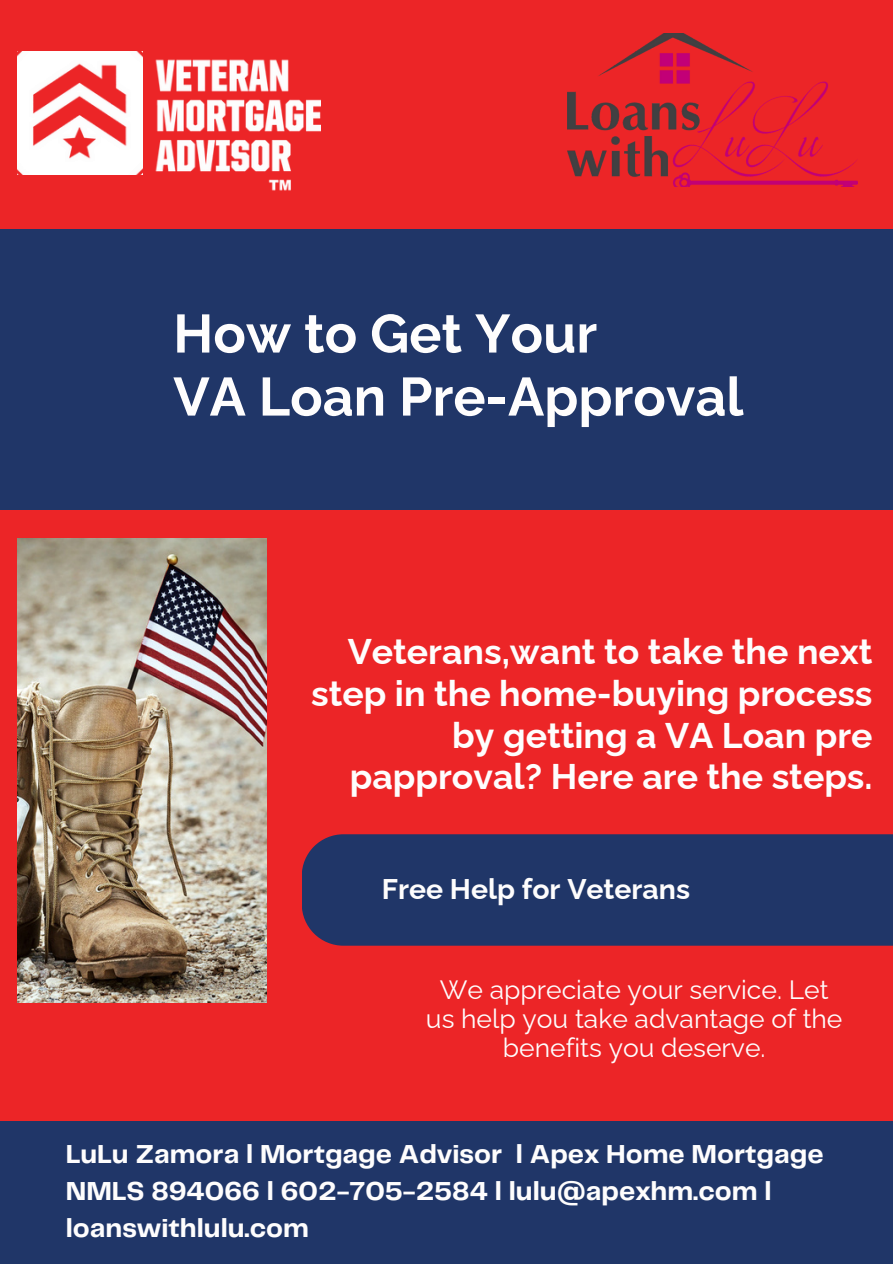
<style>
.page{position:relative;width:893px;height:1264px;background:#fff}
.page>*{position:absolute;margin:0;border:0;box-sizing:border-box;transform-origin:0 0}
.t1{font:700 53.7px/63px "Raleway";color:#fefdfd}
.t2{font:700 35.7px/41.7px "Raleway";color:#fefdfd;text-align:right}
.t3{font:700 28.35px "Raleway";color:#fefdfd}
.t4{font:700 27px/37.2px "Telegraf";color:#fefdfd}
.t5{font:26.4px/29.2px "Raleway";color:#fefdfd;text-align:center}
</style>
<div class="page">
<div style="left:0;top:0;width:892px;height:1263px;background:#ec2527"></div>
<div style="left:0;top:229px;width:892px;height:280px;background:#203668"></div>
<div style="left:0;top:1121px;width:892px;height:142px;background:#203668"></div>
<div style="left:302px;top:834px;width:590px;height:111px;background:#203668"></div>
<img style="left:18px;top:539px;width:248px;height:463px">
<img style="left:18px;top:52px;width:124px;height:123px">
<img style="left:142px;top:51px;width:178px;height:140px">
<img style="left:567px;top:33px;width:289px;height:153px">
<h1 class="t1" style="left:173px;top:302px;width:571px">How to Get Your<br>VA Loan Pre-Approval</h1>
<h3 class="t2" style="left:311px;top:631px;width:563px">Veterans,want to take the next step in the home-buying process by getting a VA Loan pre papproval? Here are the steps.</h3>
<p class="t3" style="left:381px;top:872px;width:310px">Free Help for Veterans</p>
<h2 class="t5" style="left:440px;top:974px;width:390px">We appreciate your service. Let</h2>
<p class="t5" style="left:426px;top:1004px;width:418px">us help you take advantage of the benefits you deserve.</p>
<p class="t4" style="left:66px;top:1136px;width:759px">LuLu Zamora l Mortgage Advisor l Apex Home Mortgage<br>NMLS 894066 l 602-705-2584 l lulu@apexhm.com l loanswithlulu.com</p>
</div>
